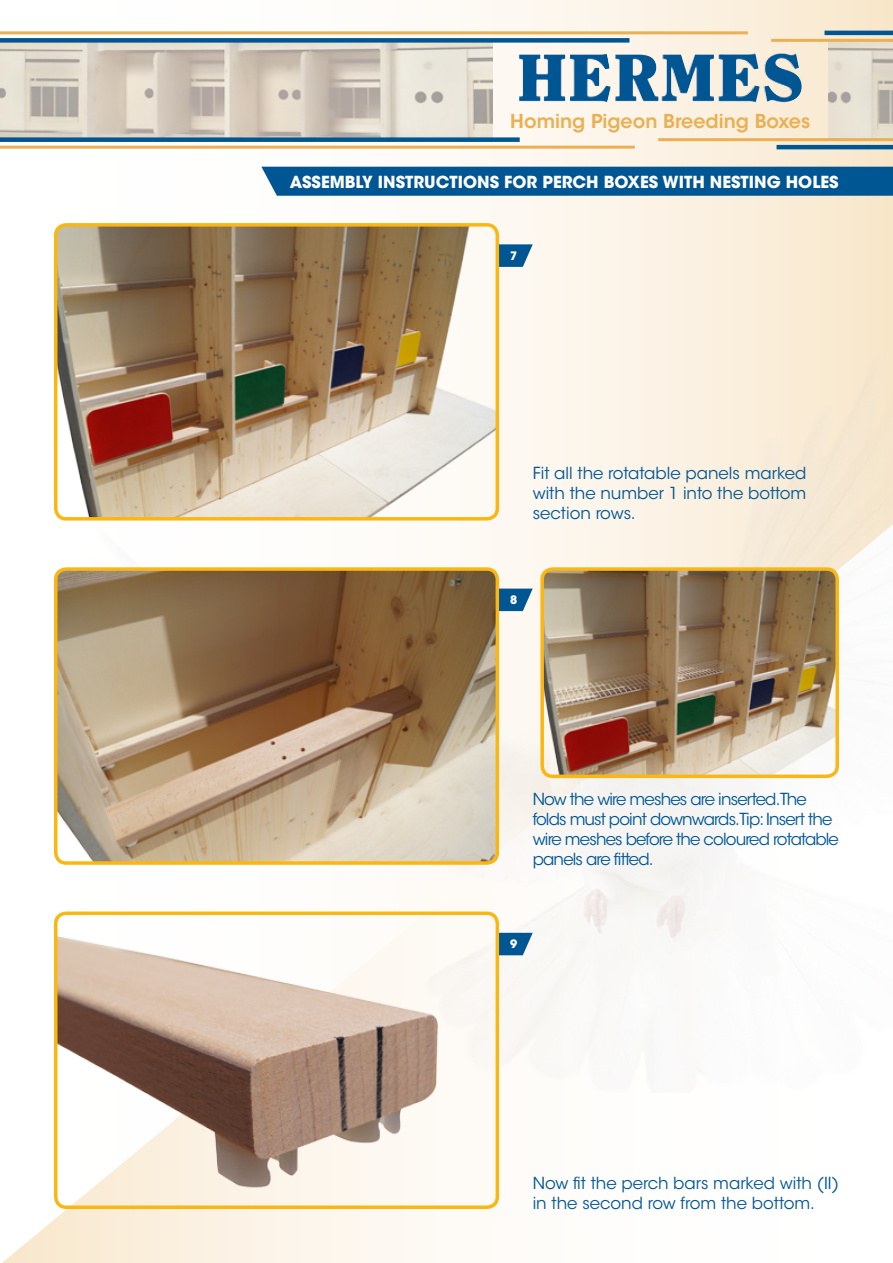
<style>
.page{position:relative;width:893px;height:1263px;background:#fff}
.page>*{position:absolute;margin:0;border:0;box-sizing:border-box;transform-origin:0 0}
.t1{font:600 19.05px "ITC Avant Garde Std";color:#e9b054}
.t2{font:16.5px/19.8px "ITC Avant Garde Std";letter-spacing:-.05em;color:#005693;text-align:justify}
.t3{font:16.5px/19.8px "ITC Avant Garde Std";color:#005693}
.t4{font:700 16.5px "ITC Avant Garde Std";color:#fff}
.t5{font:700 11.55px "ITC Avant Garde Std";color:#fff}
</style>
<div class="page">
<svg style="left:0;top:0;width:893px;height:268px"></svg>
<svg style="left:2px;top:1093px;width:498px;height:170px"></svg>
<img style="left:0;top:43px;width:492px;height:94px">
<img style="left:828px;top:42px;width:65px;height:96px">
<img style="left:569px;top:53px;width:233px;height:50px">
<div style="left:0;top:38px;width:629px;height:5px;background:#005693"></div>
<hr style="left:776px;top:145px;width:117px;height:4px;background:#005693">
<hr style="left:0;top:31px;width:748px;height:3px;background:#e9b054">
<hr style="left:658px;top:138px;width:235px;height:3px;background:#e9b054">
<hr style="left:771px;top:39px;width:122px;height:3px;background:#e9b054">
<hr style="left:0;top:146px;width:635px;height:3px;background:#e9b054">
<hr style="left:824px;top:31px;width:69px;height:4px;background:#005693">
<div style="left:0;top:137px;width:520px;height:5px;background:#005693"></div>
<svg style="left:499px;top:244px;width:34px;height:23px"></svg>
<img style="left:56px;top:225px;width:441px;height:294px">
<div style="left:54px;top:223px;width:445px;height:298px;border:3px solid #fab712;border-radius:10px"></div>
<svg style="left:499px;top:589px;width:34px;height:22px"></svg>
<svg style="left:499px;top:933px;width:34px;height:22px"></svg>
<img style="left:58px;top:569px;width:439px;height:294px">
<div style="left:54px;top:567px;width:445px;height:298px;border:3px solid #fab712;border-radius:10px"></div>
<img style="left:56px;top:913px;width:441px;height:294px">
<div style="left:54px;top:911px;width:445px;height:298px;border:3px solid #fab712;border-radius:10px"></div>
<img style="left:542px;top:569px;width:295px;height:207px">
<div style="left:540px;top:567px;width:299px;height:211px;border:3px solid #fab712;border-radius:10px"></div>
<div style="left:261px;top:167px;width:632px;height:29px;background:#005693"></div>
<p class="t1" style="left:510px;top:109px;width:301px">Homing Pigeon Breeding Boxes</p>
<p class="t4" style="left:290px;top:172px;width:550px">ASSEMBLY INSTRUCTIONS FOR PERCH BOXES WITH NESTING HOLES</p>
<p class="t5" style="left:510px;top:248px;width:9px">7</p>
<p class="t2" style="left:533px;top:463px;width:275px">Fit all the rotatable panels marked with the number 1 into the bottom section rows.</p>
<p class="t5" style="left:510px;top:592px;width:9px">8</p>
<p class="t2" style="left:533px;top:790px;width:308px;text-align:left">Now the wire meshes are inserted.The folds must point downwards.Tip: Insert the wire meshes before the coloured rotatable panels are fitted.</p>
<p class="t5" style="left:510px;top:936px;width:9px">9</p>
<p class="t3" style="left:533px;top:1173px;width:308px">Now fit the perch bars marked with (II) in the second row from the bottom.</p>
</div>
